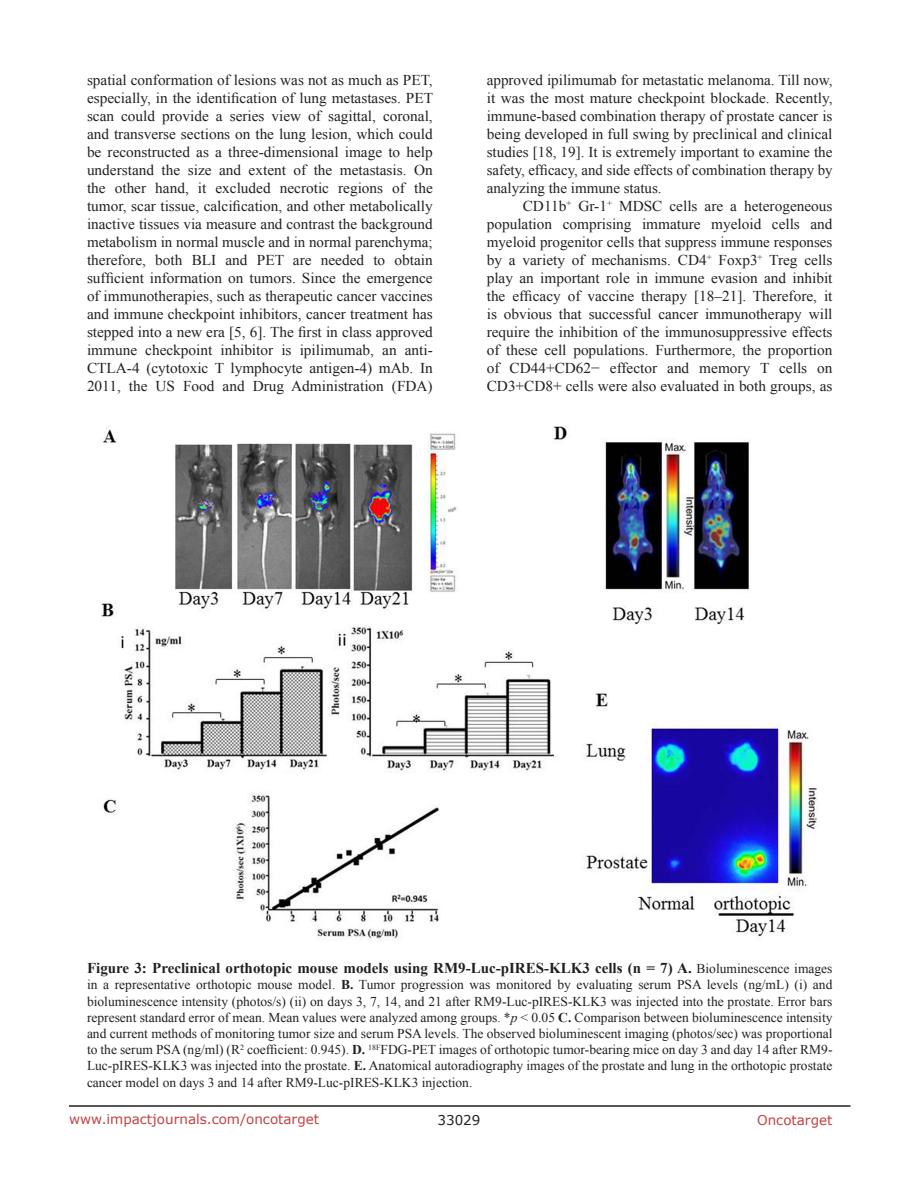
<style>
.page{position:relative;width:918px;height:1188px;background:#fff}
.page>*{position:absolute;margin:0;border:0;box-sizing:border-box;transform-origin:0 0}
.BodyText{font:15px/18px "Times New Roman";color:#231f20;text-align:justify}
.figuretext{font:700 15px "Times New Roman";color:#231f20}
.figuretext-2{font:13.5px/16.2px "Times New Roman";color:#231f20;text-align:justify}
.t1{font:13.5px "Verdana";color:#c24141}
.t2{font:13.5px "Verdana";color:#231f20}
.s1{font-weight:400;font-size:13.5px}
.s2{font-weight:700}
.s3{font-style:italic}
</style>
<div class="page">
<hr style="left:69px;top:1105px;width:781px;height:2px;background:#231f20">
<img style="left:101px;top:426px;width:717px;height:514px">
<p class="BodyText" style="left:87px;top:71px;width:348px">spatial conformation of lesions was not as much as PET, especially, in the identification of lung metastases. PET scan could provide a series view of sagittal, coronal, and transverse sections on the lung lesion, which could be reconstructed as a three-dimensional image to help understand the size and extent of the metastasis. On the other hand, it excluded necrotic regions of the tumor, scar tissue, calcification, and other metabolically inactive tissues via measure and contrast the background metabolism in normal muscle and in normal parenchyma; therefore, both BLI and PET are needed to obtain sufficient information on tumors. Since the emergence of immunotherapies, such as therapeutic cancer vaccines and immune checkpoint inhibitors, cancer treatment has stepped into a new era [5, 6]. The first in class approved immune checkpoint inhibitor is ipilimumab, an anti-CTLA-4 (cytotoxic T lymphocyte antigen-4) mAb. In 2011, the US Food and Drug Administration (FDA)</p>
<p class="BodyText" style="left:487px;top:71px;width:347px">approved ipilimumab for metastatic melanoma. Till now, it was the most mature checkpoint blockade. Recently, immune-based combination therapy of prostate cancer is being developed in full swing by preclinical and clinical studies [18, 19]. It is extremely important to examine the safety, efficacy, and side effects of combination therapy by analyzing the immune status.</p>
<p class="BodyText" style="left:487px;top:197px;width:347px;text-indent:36px">CD11b<sup>+</sup> Gr-1<sup>+</sup> MDSC cells are a heterogeneous population comprising immature myeloid cells and myeloid progenitor cells that suppress immune responses by a variety of mechanisms. CD4<sup>+</sup> Foxp3<sup>+</sup> Treg cells play an important role in immune evasion and inhibit the efficacy of vaccine therapy [18–21]. Therefore, it is obvious that successful cancer immunotherapy will require the inhibition of the immunosuppressive effects of these cell populations. Furthermore, the proportion of CD44+CD62− effector and memory T cells on CD3+CD8+ cells were also evaluated in both groups, as</p>
<p class="figuretext" style="left:87px;top:958px;width:747px">Figure 3: Preclinical orthotopic mouse models using RM9-Luc-pIRES-KLK3 cells (n = 7) A. <span class="s1">Bioluminescence images</span></p>
<p class="figuretext-2" style="left:87px;top:977px;width:747px">in a representative orthotopic mouse model. <span class="s2">B.</span> Tumor progression was monitored by evaluating serum PSA levels (ng/mL) (i) and bioluminescence intensity (photos/s) (ii) on days 3, 7, 14, and 21 after RM9-Luc-pIRES-KLK3 was injected into the prostate. Error bars represent standard error of mean. Mean values were analyzed among groups. *<span class="s3">p</span> &lt; 0.05 <span class="s2">C.</span> Comparison between bioluminescence intensity and current methods of monitoring tumor size and serum PSA levels. The observed bioluminescent imaging (photos/sec) was proportional to the serum PSA (ng/ml) (R<sup>2</sup> coefficient: 0.945). <span class="s2">D.</span> <sup>18F</sup>FDG-PET images of orthotopic tumor-bearing mice on day 3 and day 14 after RM9- Luc-pIRES-KLK3 was injected into the prostate. <span class="s2">E.</span> Anatomical autoradiography images of the prostate and lung in the orthotopic prostate cancer model on days 3 and 14 after RM9-Luc-pIRES-KLK3 injection.</p>
<p class="t1" style="left:69px;top:1110px;width:252px">www.impactjournals.com/oncotarget</p>
<p class="t2" style="left:438px;top:1111px;width:44px">33029</p>
<p class="t1" style="left:757px;top:1111px;width:77px">Oncotarget</p>
</div>
